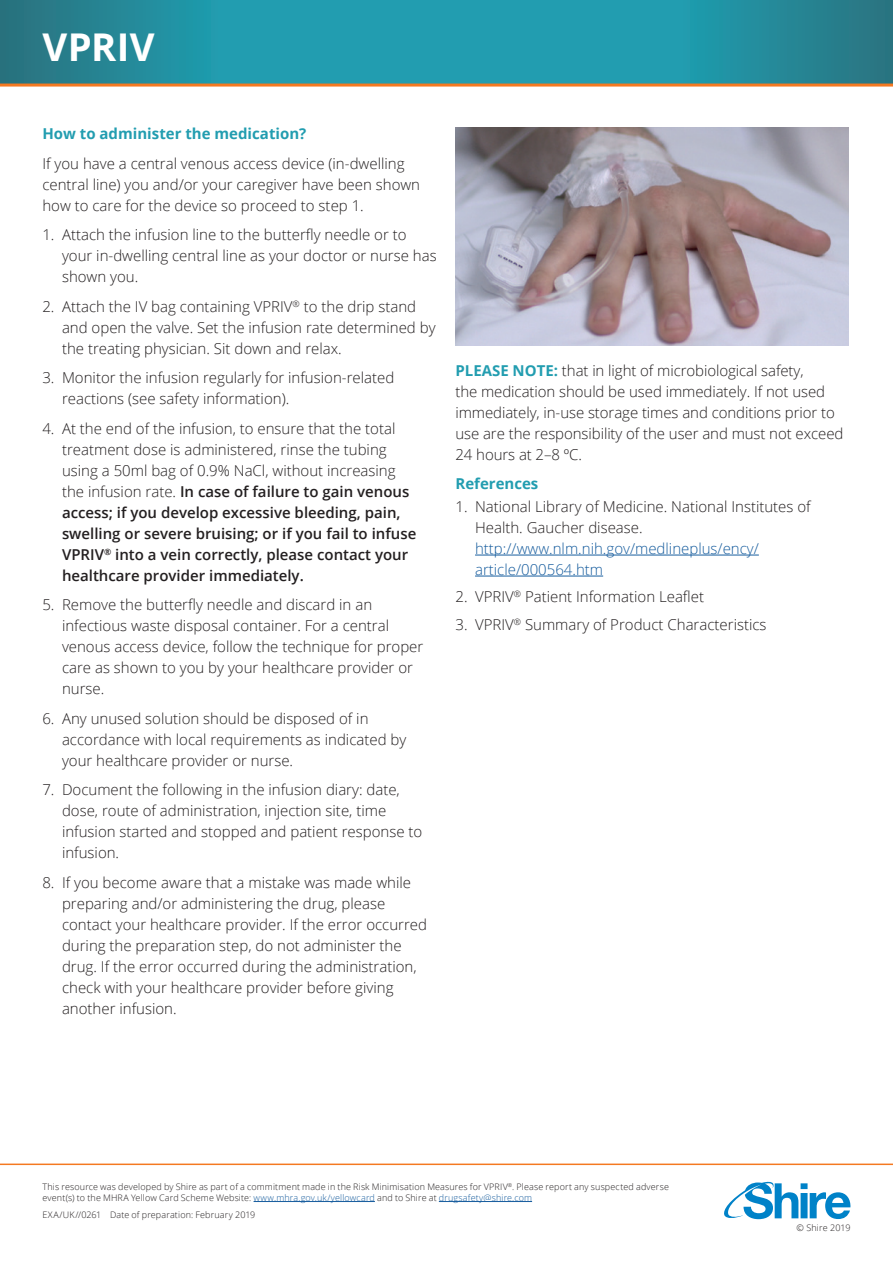
<style>
.page{position:relative;width:893px;height:1263px;background:#fff}
.page>*{position:absolute;margin:0;border:0;box-sizing:border-box;transform-origin:0 0}
.t1{font:700 38.25px "Open Sans";letter-spacing:.01em;color:#fff}
.Body_Copy{font:300 15px/21px "Open Sans";color:#231f20}
.Body_Copy-2{font:600 15px/21px "Open Sans";color:#231f20}
.Sub_Head_Turq{font:700 15px "Open Sans";color:#229db0}
.t2{font:300 9px/11.2px "Open Sans";letter-spacing:.015em;color:#231f20}
.s1{font-weight:300}
.s2{font-weight:700;color:#229db0}
.s3{color:#175d9e}
</style>
<div class="page">
<svg style="left:0;top:0;width:893px;height:84px;background:#2492a2"></svg>
<hr style="left:0;top:84px;width:893px;height:3px;background:#f47921">
<hr style="left:0;top:1163px;width:893px;height:2px;background:#f47921">
<svg style="left:724px;top:1182px;width:126px;height:37px"></svg>
<hr style="left:254px;top:1201px;width:121px;height:1px;background:#175d9e">
<hr style="left:439px;top:1201px;width:93px;height:1px;background:#175d9e">
<img style="left:455px;top:128px;width:394px;height:217px">
<hr style="left:475px;top:555px;width:284px;height:1px;background:#175d9e">
<hr style="left:475px;top:576px;width:128px;height:1px;background:#175d9e">
<h1 class="t1" style="left:43px;top:20px;width:114px">VPRIV</h1>
<p class="Sub_Head_Turq" style="left:42px;top:123px;width:265px">How to administer the medication?</p>
<p class="Body_Copy" style="left:42px;top:152px;width:379px">If you have a central venous access device (in-dwelling central line) you and/or your caregiver have been shown how to care for the device so proceed to step 1.</p>
<p class="Body_Copy" style="left:62px;top:224px;width:376px;text-indent:-20px">1. Attach the infusion line to the butterfly needle or to your in-dwelling central line as your doctor or nurse has shown you.</p>
<p class="Body_Copy" style="left:62px;top:295px;width:375px;text-indent:-20px">2. Attach the IV bag containing VPRIV<sup>®</sup> to the drip stand and open the valve. Set the infusion rate determined by the treating physician. Sit down and relax.</p>
<p class="Body_Copy" style="left:62px;top:367px;width:334px;text-indent:-20px">3. Monitor the infusion regularly for infusion-related reactions (see safety information).</p>
<p class="Body_Copy-2" style="left:62px;top:417px;width:356px;text-indent:-20px"><span class="s1">4. At the end of the infusion, to ensure that the total treatment dose is administered, rinse the tubing using a 50ml bag of 0.9% NaCl, without increasing the infusion rate.</span> In case of failure to gain venous access; if you develop excessive bleeding, pain, swelling or severe bruising; or if you fail to infuse VPRIV<sup>®</sup> into a vein correctly, please contact your healthcare provider immediately.</p>
<p class="Body_Copy" style="left:62px;top:594px;width:363px;text-indent:-20px">5. Remove the butterfly needle and discard in an infectious waste disposal container. For a central venous access device, follow the technique for proper care as shown to you by your healthcare provider or nurse.</p>
<p class="Body_Copy" style="left:62px;top:707px;width:346px;text-indent:-20px">6. Any unused solution should be disposed of in accordance with local requirements as indicated by your healthcare provider or nurse.</p>
<p class="Body_Copy" style="left:62px;top:779px;width:362px;text-indent:-20px">7. Document the following in the infusion diary: date, dose, route of administration, injection site, time infusion started and stopped and patient response to infusion.</p>
<p class="Body_Copy" style="left:62px;top:871px;width:367px;text-indent:-20px">8. If you become aware that a mistake was made while preparing and/or administering the drug, please contact your healthcare provider. If the error occurred during the preparation step, do not administer the drug. If the error occurred during the administration, check with your healthcare provider before giving another infusion.</p>
<p class="Body_Copy" style="left:455px;top:360px;width:389px"><span class="s2">PLEASE NOTE:</span> that in light of microbiological safety,<br>the medication should be used immediately. If not used immediately, in-use storage times and conditions prior to use are the responsibility of the user and must not exceed 24 hours at 2–8 ºC.</p>
<p class="Sub_Head_Turq" style="left:455px;top:473px;width:84px">References</p>
<p class="Body_Copy" style="left:475px;top:495px;width:337px;text-indent:-20px">1. National Library of Medicine. National Institutes of Health. Gaucher disease. <span class="s3">http://www.nlm.nih.gov/medlineplus/ency/ article/000564.htm</span></p>
<p class="Body_Copy" style="left:455px;top:586px;width:250px">2. VPRIV<sup>®</sup> Patient Information Leaflet</p>
<p class="Body_Copy" style="left:455px;top:613px;width:313px">3. VPRIV<sup>®</sup> Summary of Product Characteristics</p>
<p class="t2" style="left:43px;top:1180px;width:628px">This resource was developed by Shire as part of a commitment made in the Risk Minimisation Measures for VPRIV<sup>®</sup>. Please report any suspected adverse event(s) to the MHRA Yellow Card Scheme Website: <span class="s3">www.mhra.gov.uk/yellowcard</span> and to Shire at <span class="s3">drugsafety@shire.com</span></p>
<p class="t2" style="left:43px;top:1209px;width:214px">EXA/UK//0261 Date of preparation: February 2019</p>
<p class="t2" style="left:796px;top:1222px;width:55px">© Shire 2019</p>
</div>
